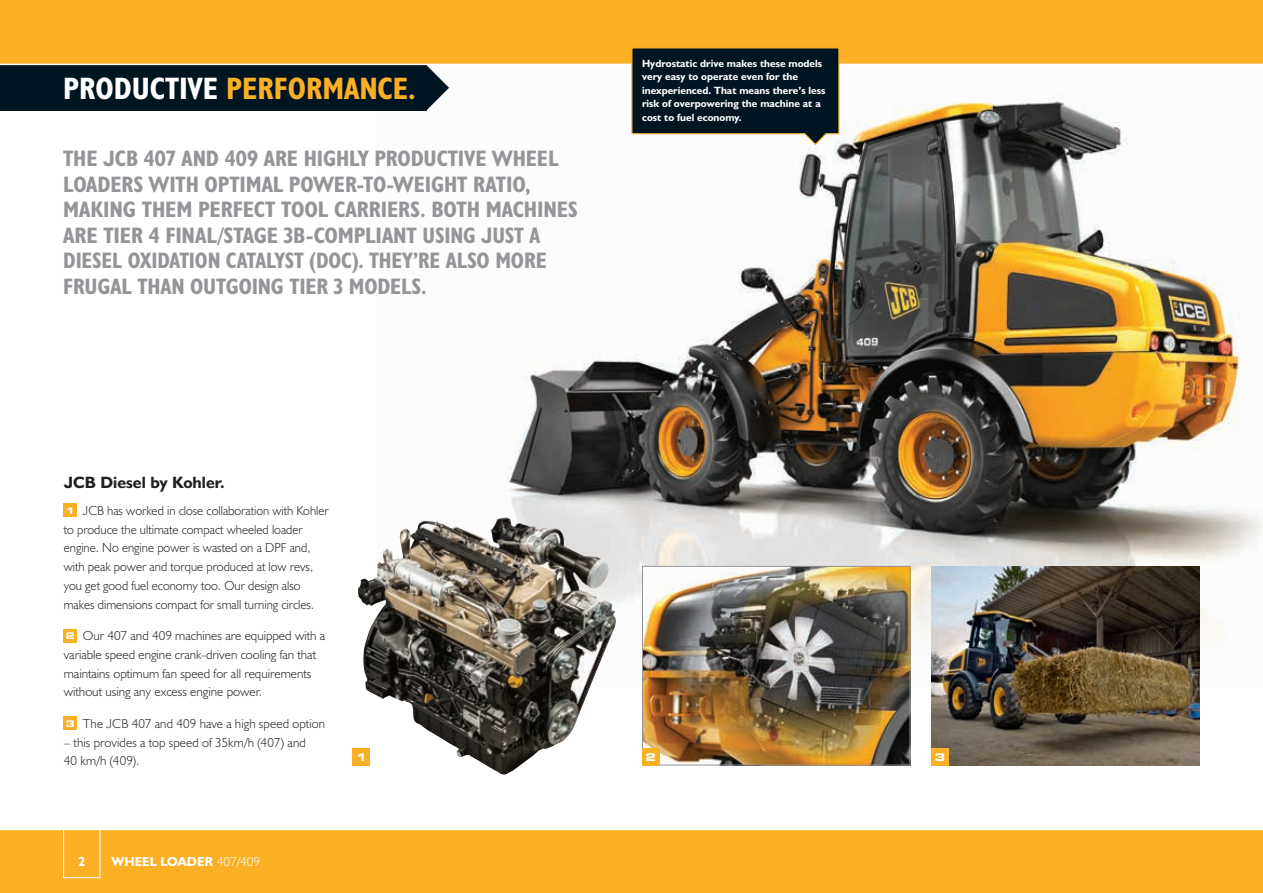
<style>
.page{position:relative;width:1263px;height:893px;background:#fff}
.page>*{position:absolute;margin:0;border:0;box-sizing:border-box;transform-origin:0 0}
.t1{font:31.2px "JCB Bold Condensed";color:#fbaf25}
.t2{font:22.5px/25.5px "JCB Bold Condensed";letter-spacing:-.005em;color:#939598}
.t3{font:16.5px "JCB Bold";color:#231f20}
.t4{font:13.2px/18.8px "JCB Light";color:#231f20}
.t5{font:13.2px "JCB Bold";color:#fff}
.t6{font:10.5px/13.5px "JCB Bold";color:#fff}
.t7{font:700 expanded 10.5px "Square 721 BT";color:#fff}
.s1{color:#fff}
.s2{font-family:"Square 721 BT";font-weight:700;font-stretch:expanded;font-size:9.15px;color:#fff}
.s3{font-family:"JCB Light"}
</style>
<div class="page">
<div style="left:0;top:829px;width:1263px;height:64px;background:#fbaf25"></div>
<hr style="left:0;top:829px;width:1263px;height:1px;background:#fff">
<img style="left:426px;top:95px;width:837px;height:591px">
<img style="left:644px;top:568px;width:264px;height:195px">
<div style="left:642px;top:566px;width:268px;height:199px;border:1px solid #939598"></div>
<img style="left:358px;top:519px;width:141px;height:237px">
<img style="left:931px;top:567px;width:268px;height:198px">
<svg style="left:426px;top:65px;width:23px;height:45px"></svg>
<div style="left:0;top:54px;width:426px;height:57px;background:#001522"></div>
<div style="left:0;top:0;width:1263px;height:64px;background:#fbaf25"></div>
<div style="left:64px;top:504px;width:13px;height:13px;background:#fbaf25"></div>
<div style="left:64px;top:629px;width:13px;height:13px;background:#fbaf25"></div>
<div style="left:64px;top:717px;width:13px;height:13px;background:#fbaf25"></div>
<div style="left:353px;top:748px;width:17px;height:17px;background:#fbaf25"></div>
<div style="left:931px;top:748px;width:18px;height:17px;background:#fbaf25"></div>
<hr style="left:0;top:64px;width:1263px;height:1px;background:#fff">
<div style="left:63px;top:819px;width:37px;height:59px;border:1px solid #fff"></div>
<div style="left:642px;top:748px;width:17px;height:17px;background:#fbaf25"></div>
<hr style="left:0;top:827px;width:1263px;height:2px;background:#fff">
<svg style="left:631px;top:48px;width:209px;height:98px"></svg>
<h1 class="t1" style="left:63px;top:69px;width:354px"><span class="s1">PRODUCTIVE</span> PERFORMANCE.</h1>
<p class="t2" style="left:63px;top:145px;width:516px">THE JCB 407 AND 409 ARE HIGHLY PRODUCTIVE WHEEL LOADERS WITH OPTIMAL POWER-TO-WEIGHT RATIO, MAKING THEM PERFECT TOOL CARRIERS. BOTH MACHINES ARE TIER 4 FINAL/STAGE 3B-COMPLIANT USING JUST A DIESEL OXIDATION CATALYST (DOC). THEY’RE ALSO MORE FRUGAL THAN OUTGOING TIER 3 MODELS.</p>
<p class="t6" style="left:642px;top:56px;width:185px">Hydrostatic drive makes these models very easy to operate even for the inexperienced. That means there’s less risk of overpowering the machine at a cost to fuel economy.</p>
<p class="t3" style="left:64px;top:472px;width:162px">JCB Diesel by Kohler.</p>
<p class="t4" style="left:64px;top:501px;width:266px"><span class="s2">1</span> JCB has worked in close collaboration with Kohler to produce the ultimate compact wheeled loader engine. No engine power is wasted on a DPF and, with peak power and torque produced at low revs, you get good fuel economy too. Our design also makes dimensions compact for small turning circles.</p>
<p class="t4" style="left:64px;top:626px;width:263px"><span class="s2">2</span> Our 407 and 409 machines are equipped with a variable speed engine crank-driven cooling fan that maintains optimum fan speed for all requirements without using any excess engine power.</p>
<p class="t4" style="left:66px;top:714px;width:261px"><span class="s2">3</span> The JCB 407 and 409 have a high speed option</p>
<p class="t4" style="left:64px;top:733px;width:244px">– this provides a top speed of 35km/h (407) and<br>40 km/h (409).</p>
<p class="t7" style="left:356px;top:751px;width:12px">1</p>
<p class="t7" style="left:935px;top:751px;width:12px">3</p>
<p class="t7" style="left:645px;top:751px;width:12px">2</p>
<p class="t5" style="left:78px;top:853px;width:9px">2</p>
<p class="t5" style="left:112px;top:853px;width:150px">WHEEL LOADER <span class="s3">407/409</span></p>
</div>
